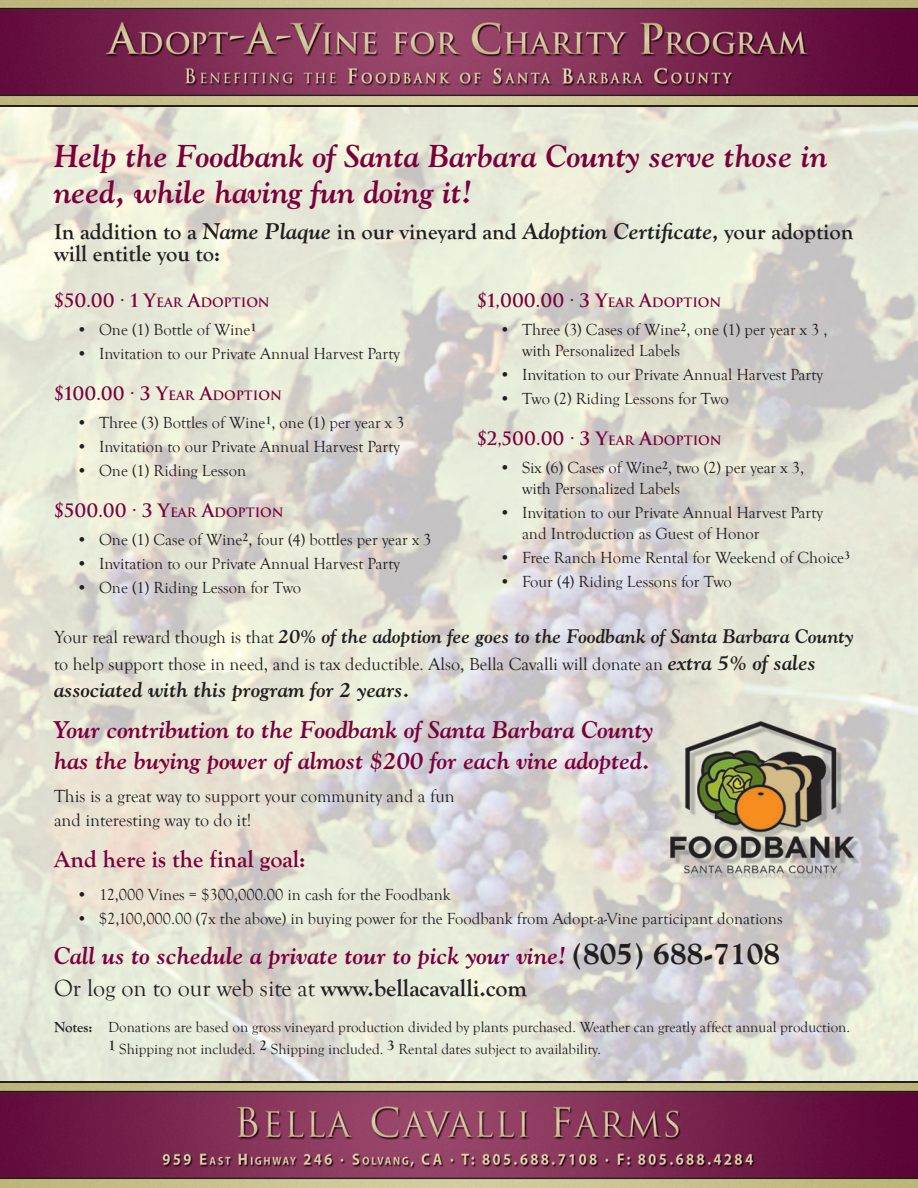
<style>
.page{position:relative;width:918px;height:1188px;background:#fff}
.page>*{position:absolute;margin:0;border:0;box-sizing:border-box;transform-origin:0 0}
.t1{font:italic 700 31.5px/36px "Goudy";color:#7a003b}
.t2{font:italic 700 24px/31.5px "Goudy";color:#7a003b}
.t3{font:24px "Goudy Old Style T";color:#231f20}
.t4{font:700 24px "Goudy Old Style T";color:#7a003b}
.t5{font:700 22.5px/22.5px "Goudy Old Style T";color:#231f20}
.t6{font:italic 700 21px "Goudy";color:#231f20}
.t7{font:italic 700 19.5px "Goudy";color:#231f20}
.t8{font:18px/24px "Goudy Old Style T";color:#231f20}
.t9{font:700 18px "Trajan";color:#7a003b}
.t10{font:16.5px/21px "Goudy Old Style T";color:#231f20}
.t11{font:15px/22.5px "Goudy Old Style T";color:#231f20}
.s1{font-family:"Goudy";font-style:italic}
.s2{font-size:12.6px}
.s3{font-family:"Goudy Old Style T";font-weight:400;font-style:normal;font-size:18px}
.s4{font-family:"Goudy";font-weight:700;font-style:italic;font-size:21px}
.s5{font-weight:800;font-style:normal;font-size:30px;color:#231f20}
.s6{font-weight:700}
</style>
<div class="page">
<img style="left:0;top:106px;width:918px;height:976px">
<img style="left:0;top:1083px;width:918px;height:105px">
<img style="left:0;top:0;width:918px;height:105px">
<h1 class="t1" style="left:54px;top:137px;width:775px">Help the Foodbank of Santa Barbara County serve those in need, while having fun doing it!</h1>
<h3 class="t5" style="left:54px;top:220px;width:801px">In addition to a <span class="s1">Name Plaque</span> in our vineyard and <span class="s1">Adoption Certificate</span>, your adoption will entitle you to:</h3>
<p class="t9" style="left:477px;top:289px;width:246px">$1,000.00 · 3 Y<span class="s2">EAR</span> A<span class="s2">DOPTION</span></p>
<p class="t10" style="left:522px;top:320px;width:307px;text-indent:-22px">• Three (3) Cases of Wine<sup>2</sup>, one (1) per year x 3 , with Personalized Labels</p>
<p class="t10" style="left:500px;top:365px;width:325px">• Invitation to our Private Annual Harvest Party</p>
<p class="t10" style="left:500px;top:389px;width:231px">• Two (2) Riding Lessons for Two</p>
<p class="t9" style="left:477px;top:427px;width:246px">$2,500.00 · 3 Y<span class="s2">EAR</span> A<span class="s2">DOPTION</span></p>
<p class="t10" style="left:522px;top:458px;width:284px;text-indent:-22px">• Six (6) Cases of Wine<sup>2</sup>, two (2) per year x 3, with Personalized Labels</p>
<p class="t10" style="left:522px;top:503px;width:303px;text-indent:-22px">• Invitation to our Private Annual Harvest Party and Introduction as Guest of Honor</p>
<p class="t10" style="left:500px;top:548px;width:352px">• Free Ranch Home Rental for Weekend of Choice<sup>3</sup></p>
<p class="t10" style="left:500px;top:572px;width:234px">• Four (4) Riding Lessons for Two</p>
<p class="t7" style="left:54px;top:624px;width:801px"><span class="s3">Your real reward though is that</span> 20% of the adoption fee goes to the Foodbank of Santa Barbara County</p>
<p class="t8" style="left:54px;top:653px;width:763px">to help support those in need, and is tax deductible. Also, Bella Cavalli will donate an <span class="s4">extra 5% of sales</span></p>
<p class="t6" style="left:54px;top:677px;width:357px">associated with this program for 2 years.</p>
<h2 class="t2" style="left:54px;top:713px;width:601px">Your contribution to the Foodbank of Santa Barbara County has the buying power of almost $200 for each vine adopted.</h2>
<p class="t8" style="left:54px;top:785px;width:402px">This is a great way to support your community and a fun and interesting way to do it!</p>
<h2 class="t4" style="left:54px;top:845px;width:253px">And here is the final goal:</h2>
<p class="t10" style="left:76px;top:884px;width:376px">• 12,000 Vines = $300,000.00 in cash for the Foodbank</p>
<p class="t10" style="left:76px;top:908px;width:708px">• $2,100,000.00 (7x the above) in buying power for the Foodbank from Adopt-a-Vine participant donations</p>
<h2 class="t2" style="left:54px;top:939px;width:728px">Call us to schedule a private tour to pick your vine! <span class="s5">(805) 688-7108</span></h2>
<h2 class="t3" style="left:54px;top:975px;width:475px">Or log on to our web site at <span class="s6">www.bellacavalli.com</span></h2>
<p class="t11" style="left:108px;top:1016px;width:744px;text-indent:-54px"><span class="s6">Notes:</span> Donations are based on gross vineyard production divided by plants purchased. Weather can greatly affect annual production.<br><sup>1</sup> Shipping not included. <sup>2</sup> Shipping included. <sup>3</sup> Rental dates subject to availability.</p>
<p class="t9" style="left:54px;top:289px;width:217px">$50.00 · 1 Y<span class="s2">EAR</span> A<span class="s2">DOPTION</span></p>
<p class="t10" style="left:76px;top:320px;width:182px">• One (1) Bottle of Wine<sup>1</sup></p>
<p class="t10" style="left:76px;top:344px;width:325px">• Invitation to our Private Annual Harvest Party</p>
<p class="t9" style="left:54px;top:382px;width:229px">$100.00 · 3 Y<span class="s2">EAR</span> A<span class="s2">DOPTION</span></p>
<p class="t10" style="left:76px;top:413px;width:329px">• Three (3) Bottles of Wine<sup>1</sup>, one (1) per year x 3</p>
<p class="t10" style="left:76px;top:437px;width:325px">• Invitation to our Private Annual Harvest Party</p>
<p class="t10" style="left:76px;top:461px;width:171px">• One (1) Riding Lesson</p>
<p class="t9" style="left:54px;top:499px;width:231px">$500.00 · 3 Y<span class="s2">EAR</span> A<span class="s2">DOPTION</span></p>
<p class="t10" style="left:76px;top:530px;width:357px">• One (1) Case of Wine<sup>2</sup>, four (4) bottles per year x 3</p>
<p class="t10" style="left:76px;top:554px;width:325px">• Invitation to our Private Annual Harvest Party</p>
<p class="t10" style="left:76px;top:578px;width:226px">• One (1) Riding Lesson for Two</p>
</div>
